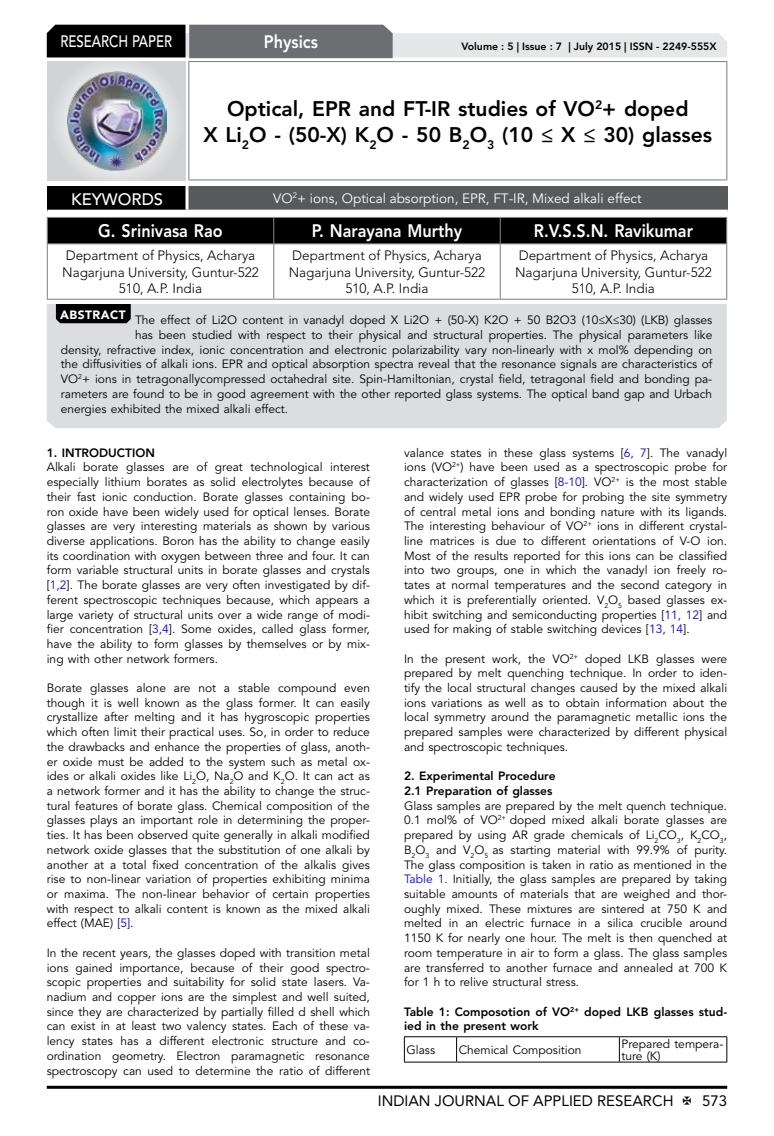
<style>
.page{position:relative;width:774px;height:1136px;background:#fff}
.page>*{position:absolute;margin:0;border:0;box-sizing:border-box;transform-origin:0 0}
.t1{font:800 21px/26.2px "Avenir LT Std";color:#000;text-align:center}
.t2{font:800 18px "Avenir LT Std";color:#fff;scale:.9 1}
.t3{font:500 16.5px "Avenir LT Std";color:#fff;scale:.8 1}
.t4{font:500 16.5px "Avenir LT Std";color:#fff}
.t5{font:15px "Avenir LT Std";color:#000}
.t6{font:300 13.5px/16.2px "Avenir LT Std";color:#000;text-align:center}
.t7{font:13.5px "Avenir LT Std";color:#fff}
.t8{font:12px/14.7px "Avenir LT Std";color:#000;text-align:justify}
.t9{font:800 12px/14.7px "Avenir LT Std";color:#000}
.t10{font:900 12px "Avenir LT Std";letter-spacing:.04em;color:#fff}
.t11{font:800 10.5px "Avenir LT Std";color:#000}
.s1{color:#00f}
.s2{color:#006}
</style>
<div class="page">
<hr style="left:47px;top:1085px;width:680px;height:3px;background:#000">
<div style="left:48px;top:62px;width:137px;height:118px;background:linear-gradient(to right,#d9dadb,#d9dadb)"></div>
<img style="left:68px;top:71px;width:99px;height:100px">
<svg style="left:47px;top:25px;width:680px;height:33px;background:#979899"></svg>
<hr style="left:188px;top:61px;width:539px;height:1px;background:#808285">
<hr style="left:188px;top:62px;width:1px;height:117px;background:#808285">
<hr style="left:726px;top:62px;width:1px;height:117px;background:#808285">
<hr style="left:188px;top:179px;width:539px;height:1px;background:#808285">
<div style="left:47px;top:217px;width:680px;height:26px;background:#000"></div>
<hr style="left:47px;top:243px;width:227px;height:1px;background:#808285">
<hr style="left:47px;top:244px;width:1px;height:55px;background:#808285">
<hr style="left:274px;top:243px;width:226px;height:1px;background:#808285">
<hr style="left:273px;top:244px;width:1px;height:55px;background:#808285">
<hr style="left:500px;top:243px;width:227px;height:1px;background:#808285">
<hr style="left:500px;top:244px;width:1px;height:55px;background:#808285">
<hr style="left:726px;top:244px;width:1px;height:55px;background:#808285">
<hr style="left:47px;top:299px;width:227px;height:1px;background:#808285">
<hr style="left:274px;top:299px;width:226px;height:1px;background:#808285">
<hr style="left:500px;top:299px;width:227px;height:1px;background:#808285">
<div style="left:47px;top:186px;width:140px;height:25px;background:#000"></div>
<div style="left:187px;top:186px;width:541px;height:25px;background:#58595b"></div>
<hr style="left:185px;top:186px;width:3px;height:24px;background:#fff">
<hr style="left:47px;top:210px;width:140px;height:3px;background:#fff">
<hr style="left:187px;top:210px;width:541px;height:3px;background:#fff">
<div style="left:47px;top:304px;width:680px;height:124px;background:#dcddde"></div>
<svg style="left:56px;top:304px;width:75px;height:19px"></svg>
<hr style="left:404px;top:1061px;width:53px;height:1px;background:#000">
<hr style="left:457px;top:1061px;width:162px;height:1px;background:#000">
<hr style="left:619px;top:1061px;width:108px;height:1px;background:#000">
<svg style="left:404px;top:1036px;width:323px;height:25px"></svg>
<h3 class="t3" style="left:60px;top:32px;width:139px">RESEARCH PAPER</h3>
<h2 class="t2" style="left:264px;top:31px;width:62px">Physics</h2>
<p class="t11" style="left:461px;top:41px;width:257px">Volume : 5 | Issue : 7 | July 2015 | ISSN - 2249-555X</p>
<h1 class="t1" style="left:203px;top:95px;width:510px">Optical, EPR and FT-IR studies of VO<sup>2</sup>+ doped<br>X Li<sub>2</sub>O - (50-X) K<sub>2</sub>O - 50 B<sub>2</sub>O<sub>3</sub> (10 ≤ X ≤ 30) glasses</h1>
<h3 class="t4" style="left:71px;top:189px;width:94px">KEYWORDS</h3>
<p class="t7" style="left:273px;top:190px;width:370px">VO<sup>2</sup>+ ions, Optical absorption, EPR, FT-IR, Mixed alkali effect</p>
<h2 class="t2" style="left:98px;top:220px;width:140px">G. Srinivasa Rao</h2>
<h2 class="t2" style="left:312px;top:220px;width:168px">P. Narayana Murthy</h2>
<h2 class="t2" style="left:534px;top:220px;width:178px">R.V.S.S.N. Ravikumar</h2>
<p class="t6" style="left:62px;top:248px;width:198px">Department of Physics, Acharya<br>Nagarjuna University, Guntur-522<br>510, A.P. India</p>
<p class="t6" style="left:289px;top:248px;width:198px">Department of Physics, Acharya<br>Nagarjuna University, Guntur-522<br>510, A.P. India</p>
<p class="t6" style="left:515px;top:248px;width:198px">Department of Physics, Acharya<br>Nagarjuna University, Guntur-522<br>510, A.P. India</p>
<p class="t10" style="left:60px;top:307px;width:67px">ABSTRACT</p>
<p class="t8" style="left:135px;top:313px;width:579px">The effect of Li2O content in vanadyl doped X Li2O + (50-X) K2O + 50 B2O3 (10≤X≤30) (LKB) glasses</p>
<p class="t8" style="left:135px;top:328px;width:579px">has been studied with respect to their physical and structural properties. The physical parameters like</p>
<p class="t8" style="left:61px;top:342px;width:653px">density, refractive index, ionic concentration and electronic polarizability vary non-linearly with x mol% depending on</p>
<p class="t8" style="left:61px;top:357px;width:653px">the diffusivities of alkali ions. EPR and optical absorption spectra reveal that the resonance signals are characteristics of</p>
<p class="t8" style="left:61px;top:372px;width:653px">VO<sup>2</sup>+ ions in tetragonallycompressed octahedral site. Spin-Hamiltonian, crystal field, tetragonal field and bonding pa-</p>
<p class="t8" style="left:61px;top:386px;width:653px">rameters are found to be in good agreement with the other reported glass systems. The optical band gap and Urbach</p>
<p class="t8" style="left:61px;top:401px;width:229px">energies exhibited the mixed alkali effect.</p>
<p class="t9" style="left:47px;top:445px;width:110px">1. INTRODUCTION</p>
<p class="t8" style="left:47px;top:460px;width:325px">Alkali borate glasses are of great technological interest especially lithium borates as solid electrolytes because of their fast ionic conduction. Borate glasses containing bo&shy;ron oxide have been widely used for optical lenses. Borate glasses are very interesting materials as shown by various diverse applications. Boron has the ability to change easily its coordination with oxygen between three and four. It can form variable structural units in borate glasses and crystals [<span class="s1">1,2</span>]. The borate glasses are very often investigated by dif&shy;ferent spectroscopic techniques because, which appears a large variety of structural units over a wide range of modi&shy;fier concentration [<span class="s1">3,4</span>]. Some oxides, called glass former, have the ability to form glasses by themselves or by mix&shy;ing with other network formers.</p>
<p class="t8" style="left:47px;top:680px;width:325px">Borate glasses alone are not a stable compound even though it is well known as the glass former. It can easily crystallize after melting and it has hygroscopic properties which often limit their practical uses. So, in order to reduce the drawbacks and enhance the properties of glass, anoth&shy;er oxide must be added to the system such as metal ox&shy;ides or alkali oxides like Li<sub>2</sub>O, Na<sub>2</sub>O and K<sub>2</sub>O. It can act as a network former and it has the ability to change the struc&shy;tural features of borate glass. Chemical composition of the glasses plays an important role in determining the proper&shy;ties. It has been observed quite generally in alkali modified network oxide glasses that the substitution of one alkali by another at a total fixed concentration of the alkalis gives rise to non-linear variation of properties exhibiting minima or maxima. The non-linear behavior of certain properties with respect to alkali content is known as the mixed alkali effect (MAE) <span class="s2">[</span><span class="s1">5</span><span class="s2">]</span>.</p>
<p class="t8" style="left:47px;top:945px;width:325px">In the recent years, the glasses doped with transition metal ions gained importance, because of their good spectro&shy;scopic properties and suitability for solid state lasers. Va&shy;nadium and copper ions are the simplest and well suited, since they are characterized by partially filled d shell which can exist in at least two valency states. Each of these va&shy;lency states has a different electronic structure and co&shy;ordination geometry. Electron paramagnetic resonance spectroscopy can used to determine the ratio of different</p>
<p class="t8" style="left:404px;top:445px;width:325px">valance states in these glass systems [<span class="s1">6, 7</span>]. The vanadyl ions (VO<sup>2+</sup>) have been used as a spectroscopic probe for characterization of glasses [<span class="s1">8-10</span>]. VO<sup>2+</sup> is the most stable and widely used EPR probe for probing the site symmetry of central metal ions and bonding nature with its ligands.<br>The interesting behaviour of VO<sup>2+</sup> ions in different crystal&shy;line matrices is due to different orientations of V-O ion.<br>Most of the results reported for this ions can be classified into two groups, one in which the vanadyl ion freely ro&shy;tates at normal temperatures and the second category in which it is preferentially oriented. V<sub>2</sub>O<sub>5</sub> based glasses ex&shy;hibit switching and semiconducting properties [<span class="s1">11, 12</span>] and used for making of stable switching devices [<span class="s1">13, 14</span>].</p>
<p class="t8" style="left:404px;top:651px;width:325px">In the present work, the VO<sup>2+</sup> doped LKB glasses were prepared by melt quenching technique. In order to iden&shy;tify the local structural changes caused by the mixed alkali ions variations as well as to obtain information about the local symmetry around the paramagnetic metallic ions the prepared samples were characterized by different physical and spectroscopic techniques.</p>
<p class="t9" style="left:404px;top:768px;width:153px">2. Experimental Procedure<br>2.1 Preparation of glasses</p>
<p class="t8" style="left:404px;top:798px;width:325px">Glass samples are prepared by the melt quench technique.<br>0.1 mol% of VO<sup>2+</sup> doped mixed alkali borate glasses are prepared by using AR grade chemicals of Li<sub>2</sub>CO<sub>3</sub>, K<sub>2</sub>CO<sub>3</sub>, B<sub>2</sub>O<sub>3</sub> and V<sub>2</sub>O<sub>5</sub> as starting material with 99.9% of purity.<br>The glass composition is taken in ratio as mentioned in the <span class="s1">Table 1.</span> Initially, the glass samples are prepared by taking suitable amounts of materials that are weighed and thor&shy;oughly mixed. These mixtures are sintered at 750 K and melted in an electric furnace in a silica crucible around 1150 K for nearly one hour. The melt is then quenched at room temperature in air to form a glass. The glass samples are transferred to another furnace and annealed at 700 K for 1 h to relive structural stress.</p>
<p class="t9" style="left:404px;top:1004px;width:325px">Table 1: Composotion of VO<sup>2+</sup> doped LKB glasses stud&shy;ied in the present work</p>
<p class="t8" style="left:406px;top:1042px;width:30px">Glass</p>
<p class="t8" style="left:459px;top:1042px;width:124px">Chemical Composition</p>
<p class="t8" style="left:621px;top:1038px;width:103px;line-height:12px">Prepared tempera&shy;ture (K)</p>
<p class="t5" style="left:378px;top:1091px;width:297px">INDIAN JOURNAL OF APPLIED RESEARCH</p>
<p class="t5" style="left:702px;top:1091px;width:27px">573</p>
</div>
